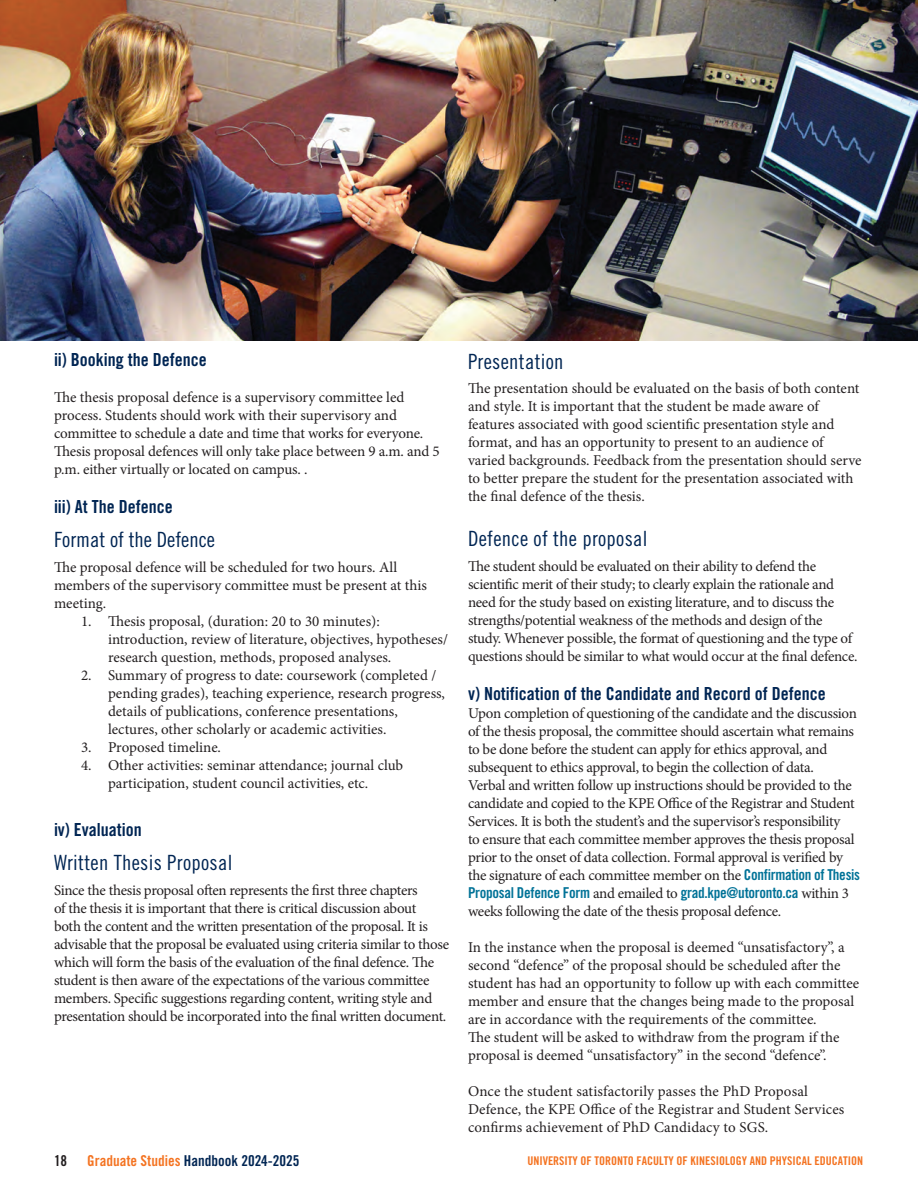
<style>
.page{position:relative;width:918px;height:1188px;background:#fff}
.page>*{position:absolute;margin:0;border:0;box-sizing:border-box;transform-origin:0 0}
.Highlight{font:21px "Trade Gothic Cond Eighteen";letter-spacing:.015em;color:#002553}
.category-highlight{font:18px "Trade Gothic Bold Cond Twenty";color:#002553}
.t1{font:15px/18px "Minion Pro";letter-spacing:-.015em;color:#231f20}
.t2{font:15px/18px "Minion Pro";letter-spacing:.01em;color:#231f20}
.t3{font:15px "Trade Gothic Bold Cond Twenty";color:#002553}
.t4{font:15px "Trade Gothic Bold Cond Twenty";color:#231f20}
.t5{font:12px "Trade Gothic Bold Cond Twenty";color:#f47321}
.s1{font-family:"Trade Gothic Bold Cond Twenty";color:#007297}
.s2{color:#f47321}
</style>
<div class="page">
<img style="left:0;top:0;width:918px;height:340px">
<p class="category-highlight" style="left:54px;top:349px;width:154px">ii) Booking the Defence</p>
<p class="t1" style="left:54px;top:388px;width:387px">The thesis proposal defence is a supervisory committee led process. Students should work with their supervisory and committee to schedule a date and time that works for everyone.<br>Thesis proposal defences will only take place between 9 a.m. and 5 p.m. either virtually or located on campus. .</p>
<p class="category-highlight" style="left:54px;top:496px;width:120px">iii) At The Defence</p>
<p class="Highlight" style="left:54px;top:527px;width:163px">Format of the Defence</p>
<p class="t1" style="left:54px;top:558px;width:374px">The proposal defence will be scheduled for two hours. All members of the supervisory committee must be present at this meeting.</p>
<p class="t1" style="left:108px;top:612px;width:342px;text-indent:-27px">1. Thesis proposal, (duration: 20 to 30 minutes): introduction, review of literature, objectives, hypotheses/ research question, methods, proposed analyses.</p>
<p class="t1" style="left:108px;top:666px;width:339px;text-indent:-27px">2. Summary of progress to date: coursework (completed / pending grades), teaching experience, research progress, details of publications, conference presentations, lectures, other scholarly or academic activities.</p>
<p class="t1" style="left:81px;top:738px;width:142px">3. Proposed timeline.</p>
<p class="t1" style="left:81px;top:756px;width:324px;text-align:center">4. Other activities: seminar attendance; journal club participation, student council activities, etc.</p>
<p class="category-highlight" style="left:54px;top:819px;width:89px">iv) Evaluation</p>
<p class="Highlight" style="left:54px;top:850px;width:180px">Written Thesis Proposal</p>
<p class="t1" style="left:54px;top:881px;width:397px">Since the thesis proposal often represents the first three chapters<br>of the thesis it is important that there is critical discussion about<br>both the content and the written presentation of the proposal. It is advisable that the proposal be evaluated using criteria similar to those which will form the basis of the evaluation of the final defence. The student is then aware of the expectations of the various committee members. Specific suggestions regarding content, writing style and presentation should be incorporated into the final written document.</p>
<p class="Highlight" style="left:468px;top:349px;width:97px">Presentation</p>
<p class="t1" style="left:468px;top:380px;width:395px">The presentation should be evaluated on the basis of both content and style. It is important that the student be made aware of features associated with good scientific presentation style and format, and has an opportunity to present to an audience of varied backgrounds. Feedback from the presentation should serve to better prepare the student for the presentation associated with the final defence of the thesis.</p>
<p class="Highlight" style="left:468px;top:526px;width:181px">Defence of the proposal</p>
<p class="t1" style="left:468px;top:557px;width:391px">The student should be evaluated on their ability to defend the scientific merit of their study; to clearly explain the rationale and need for the study based on existing literature, and to discuss the strengths/potential weakness of the methods and design of the study. Whenever possible, the format of questioning and the type of questions should be similar to what would occur at the final defence.</p>
<p class="category-highlight" style="left:468px;top:683px;width:359px">v) Notification of the Candidate and Record of Defence</p>
<p class="t1" style="left:468px;top:704px;width:394px">Upon completion of questioning of the candidate and the discussion of the thesis proposal, the committee should ascertain what remains to be done before the student can apply for ethics approval, and subsequent to ethics approval, to begin the collection of data.<br>Verbal and written follow up instructions should be provided to the candidate and copied to the KPE Office of the Registrar and Student Services. It is both the student’s and the supervisor’s responsibility<br>to ensure that each committee member approves the thesis proposal prior to the onset of data collection. Formal approval is verified by the signature of each committee member on the <span class="s1">Confirmation of Thesis Proposal Defence Form</span> and emailed to <span class="s1">grad.kpe@utoronto.ca</span> within 3 weeks following the date of the thesis proposal defence.</p>
<p class="t1" style="left:468px;top:938px;width:393px">In the instance when the proposal is deemed “unsatisfactory”, a second “defence” of the proposal should be scheduled after the student has had an opportunity to follow up with each committee member and ensure that the changes being made to the proposal are in accordance with the requirements of the committee.<br>The student will be asked to withdraw from the program if the proposal is deemed “unsatisfactory” in the second “defence’’.</p>
<p class="t2" style="left:468px;top:1082px;width:378px">Once the student satisfactorily passes the PhD Proposal<br>Defence, the KPE Office of the Registrar and Student Services confirms achievement of PhD Candidacy to SGS.</p>
<p class="t4" style="left:54px;top:1151px;width:15px">18</p>
<p class="t3" style="left:87px;top:1151px;width:214px"><span class="s2">Graduate Studies</span> Handbook 2024-2025</p>
<p class="t5" style="left:527px;top:1153px;width:337px">UNIVERSITY OF TORONTO FACULTY OF KINESIOLOGY AND PHYSICAL EDUCATION</p>
</div>
